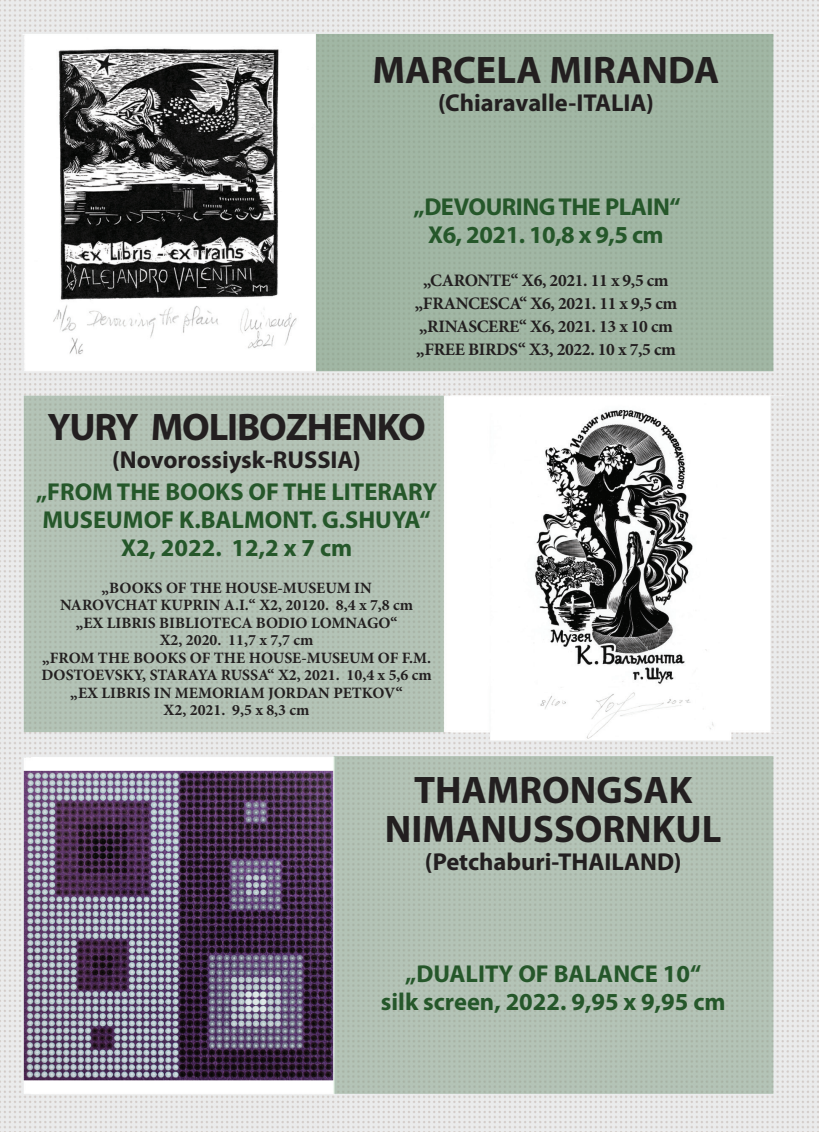
<style>
.page{position:relative;width:819px;height:1132px;background:#fff}
.page>*{position:absolute;margin:0;border:0;box-sizing:border-box;transform-origin:0 0}
.t1{font:700 38.5px/38.5px "Myriad Pro";color:#231f20;text-align:center}
.t2{font:700 38.5px "Myriad Pro";letter-spacing:-.03em;color:#231f20}
.t3{font:700 24.5px/28px "Myriad Pro";color:#25572a;text-align:center}
.t4{font:700 24.5px "Myriad Pro";color:#231f20}
.t5{font:700 24.5px/28px "Myriad Pro";letter-spacing:-.02em;color:#25572a;text-align:center}
.t6{font:700 17.5px/22.8px "Minion Pro";letter-spacing:-.02em;color:#231f20;text-align:center}
.t7{font:700 15.75px/17.5px "Minion Pro";color:#231f20;text-align:center}
</style>
<div class="page">
<img style="left:0;top:0;width:819px;height:1131px">
<h1 class="t1" style="left:372px;top:51px;width:348px">MARCELA MIRANDA</h1>
<h2 class="t4" style="left:438px;top:89px;width:217px">(Chiaravalle-ITALIA)</h2>
<h2 class="t5" style="left:413px;top:193px;width:268px">„DEVOURING THE PLAIN“<br>X6, 2021. 10,8 x 9,5 cm</h2>
<p class="t6" style="left:414px;top:269px;width:264px">„CARONTE“ X6, 2021. 11 x 9,5 cm „FRANCESCA“ X6, 2021. 11 x 9,5 cm „RINASCERE“ X6, 2021. 13 x 10 cm „FREE BIRDS“ X3, 2022. 10 x 7,5 cm</p>
<h1 class="t2" style="left:47px;top:406px;width:380px">YURY MOLIBOZHENKO</h1>
<h2 class="t4" style="left:112px;top:446px;width:250px">(Novorossiysk-RUSSIA)</h2>
<h2 class="t3" style="left:36px;top:478px;width:402px">„FROM THE BOOKS OF THE LITERARY<br>MUSEUMOF K.BALMONT. G.SHUYA“<br>X2, 2022. 12,2 x 7 cm</h2>
<p class="t7" style="left:41px;top:578px;width:392px">„BOOKS OF THE HOUSE-MUSEUM IN<br>NAROVCHAT KUPRIN A.I.“ X2, 20120. 8,4 x 7,8 cm<br>„EX LIBRIS BIBLIOTECA BODIO LOMNAGO“<br>X2, 2020. 11,7 x 7,7 cm<br>„FROM THE BOOKS OF THE HOUSE-MUSEUM OF F.M.<br>DOSTOEVSKY, STARAYA RUSSA“ X2, 2021. 10,4 x 5,6 cm „EX LIBRIS IN MEMORIAM JORDAN PETKOV“<br>X2, 2021. 9,5 x 8,3 cm</p>
<h1 class="t1" style="left:385px;top:771px;width:338px">THAMRONGSAK<br>NIMANUSSORNKUL</h1>
<h2 class="t4" style="left:425px;top:847px;width:258px">(Petchaburi-THAILAND)</h2>
<h2 class="t3" style="left:381px;top:959px;width:346px">„DUALITY OF BALANCE 10“<br>silk screen, 2022. 9,95 x 9,95 cm</h2>
</div>
